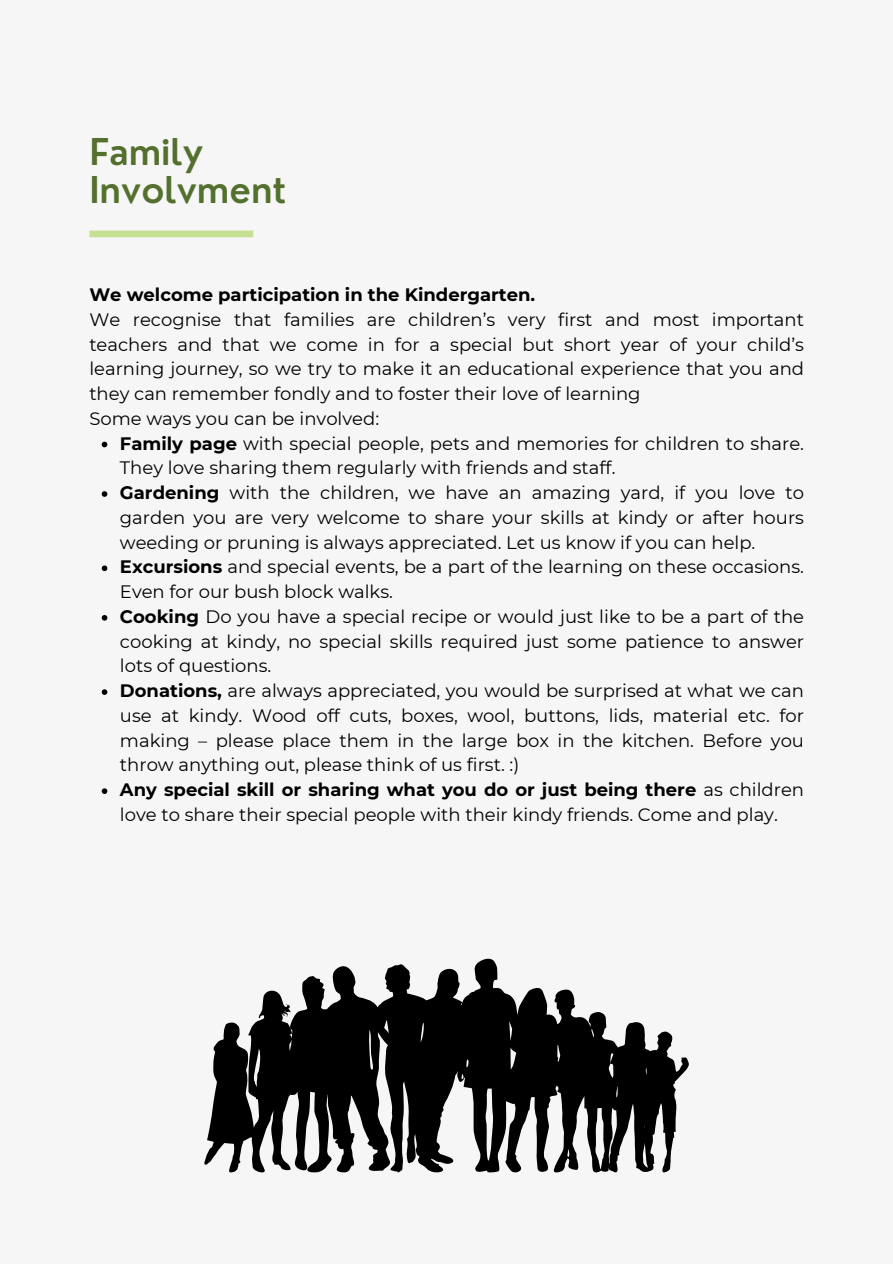
<style>
.page{position:relative;width:893px;height:1264px;background:#fff}
.page>*{position:absolute;margin:0;border:0;box-sizing:border-box;transform-origin:0 0}
.t1{font:600 36px/38.2px "Nourd";color:#54702e}
.t2{font:18px/24.8px "Montserrat";color:#000;text-align:justify}
.t3{font:700 18px "Montserrat";color:#000}
.s1{font-weight:700}
</style>
<div class="page">
<div style="left:0;top:0;width:892px;height:1263px;background:#f6f6f6"></div>
<div style="left:89px;top:230px;width:164px;height:7px;background:#c6e093"></div>
<svg style="left:102px;top:441px;width:5px;height:6px"></svg>
<svg style="left:102px;top:491px;width:5px;height:6px"></svg>
<svg style="left:102px;top:565px;width:5px;height:6px"></svg>
<svg style="left:102px;top:615px;width:5px;height:5px"></svg>
<svg style="left:102px;top:689px;width:5px;height:6px"></svg>
<svg style="left:102px;top:788px;width:5px;height:6px"></svg>
<svg style="left:204px;top:958px;width:485px;height:215px;fill:#000"></svg>
<p class="t1" style="left:89px;top:132px;width:199px">Family<br>Involvment</p>
<h1 class="t3" style="left:89px;top:283px;width:447px">We welcome participation in the Kindergarten.</h1>
<p class="t2" style="left:89px;top:307px;width:716px">We recognise that families are children’s very first and most important teachers and that we come in for a special but short year of your child’s learning journey, so we try to make it an educational experience that you and they can remember fondly and to foster their love of learning</p>
<p class="t2" style="left:89px;top:406px;width:291px">Some ways you can be involved:</p>
<p class="t2" style="left:120px;top:431px;width:685px"><span class="s1">Family page</span> with special people, pets and memories for children to share.<br>They love sharing them regularly with friends and staff.</p>
<p class="t2" style="left:120px;top:480px;width:685px"><span class="s1">Gardening</span> with the children, we have an amazing yard, if you love to garden you are very welcome to share your skills at kindy or after hours weeding or pruning is always appreciated. Let us know if you can help.</p>
<p class="t2" style="left:120px;top:554px;width:685px"><span class="s1">Excursions</span> and special events, be a part of the learning on these occasions.<br>Even for our bush block walks.</p>
<p class="t2" style="left:120px;top:604px;width:685px"><span class="s1">Cooking</span> Do you have a special recipe or would just like to be a part of the cooking at kindy, no special skills required just some patience to answer lots of questions.</p>
<p class="t2" style="left:120px;top:678px;width:685px"><span class="s1">Donations,</span> are always appreciated, you would be surprised at what we can use at kindy. Wood off cuts, boxes, wool, buttons, lids, material etc. for making – please place them in the large box in the kitchen. Before you throw anything out, please think of us first. :)</p>
<p class="t2" style="left:120px;top:777px;width:685px"><span class="s1">Any special skill or sharing what you do or just being there</span> as children love to share their special people with their kindy friends. Come and play.</p>
</div>
